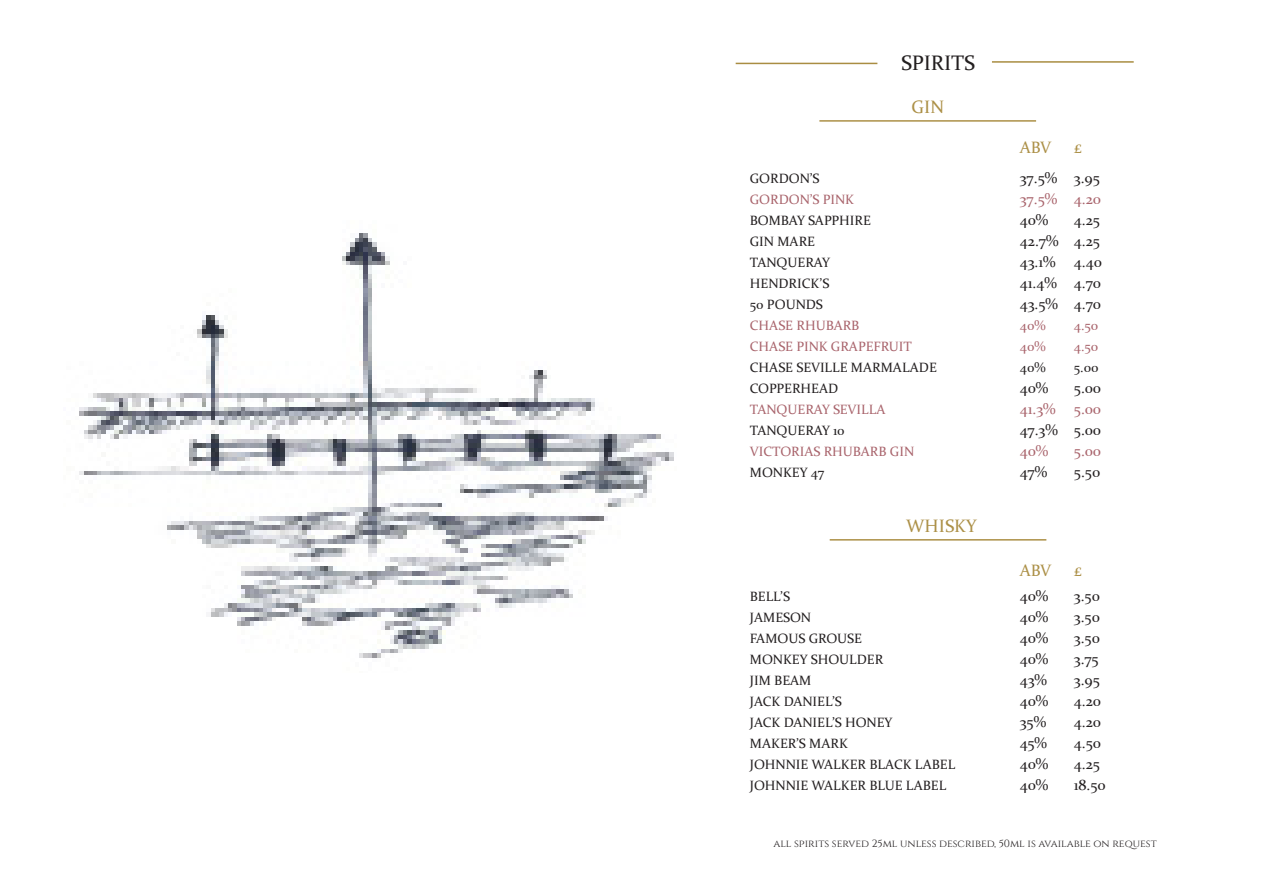
<style>
.page{position:relative;width:1263px;height:893px;background:#fff}
.page>*{position:absolute;margin:0;border:0;box-sizing:border-box;transform-origin:0 0}
.t1{font:21px "Constantia";color:#231f20}
.t2{font:18px "Constantia";color:#ac9047}
.t3{font:16.5px "Constantia";letter-spacing:-.02em;color:#ac9047}
.t4{font:15px "Constantia";color:#231f20}
.t5{font:15px "Constantia";color:#a9646c}
.t6{font:13.5px "Constantia";color:#231f20}
.t7{font:13.5px "Constantia";color:#a9646c}
.t8{font:10.5px "Cinzel";color:#231f20}
</style>
<div class="page">
<hr style="left:992px;top:61px;width:142px;height:2px;background:#a98d42">
<hr style="left:736px;top:63px;width:141px;height:1px;background:#a98d42">
<hr style="left:830px;top:539px;width:216px;height:2px;background:#ac9047">
<hr style="left:819px;top:120px;width:217px;height:2px;background:#ac9047">
<img style="left:79px;top:233px;width:595px;height:425px">
<p class="t1" style="left:901px;top:48px;width:75px">SPIRITS</p>
<p class="t2" style="left:912px;top:95px;width:34px">GIN</p>
<p class="t3" style="left:1020px;top:136px;width:33px">ABV</p>
<p class="t3" style="left:1074px;top:136px;width:9px">£</p>
<p class="t6" style="left:750px;top:169px;width:71px">GORDON’S</p>
<p class="t4" style="left:1020px;top:167px;width:81px">37.5% 3.95</p>
<p class="t7" style="left:750px;top:190px;width:106px">GORDON’S PINK</p>
<p class="t5" style="left:1020px;top:188px;width:83px">37.5% 4.20</p>
<p class="t6" style="left:750px;top:211px;width:123px">BOMBAY SAPPHIRE</p>
<p class="t4" style="left:1020px;top:209px;width:30px">40%</p>
<p class="t4" style="left:1074px;top:209px;width:27px">4.25</p>
<p class="t6" style="left:750px;top:232px;width:67px">GIN MARE</p>
<p class="t4" style="left:1020px;top:230px;width:81px">42.7% 4.25</p>
<p class="t6" style="left:750px;top:253px;width:82px">TANQUERAY</p>
<p class="t4" style="left:1020px;top:251px;width:83px">43.1% 4.40</p>
<p class="t6" style="left:750px;top:274px;width:81px">HENDRICK’S</p>
<p class="t4" style="left:1020px;top:272px;width:82px">41.4% 4.70</p>
<p class="t6" style="left:750px;top:295px;width:74px">50 POUNDS</p>
<p class="t4" style="left:1020px;top:293px;width:82px">43.5% 4.70</p>
<p class="t7" style="left:750px;top:316px;width:111px">CHASE RHUBARB</p>
<p class="t7" style="left:1020px;top:316px;width:27px">40%</p>
<p class="t7" style="left:1074px;top:316px;width:26px">4.50</p>
<p class="t7" style="left:750px;top:337px;width:163px">CHASE PINK GRAPEFRUIT</p>
<p class="t7" style="left:1020px;top:337px;width:27px">40%</p>
<p class="t7" style="left:1074px;top:337px;width:26px">4.50</p>
<p class="t6" style="left:750px;top:358px;width:189px">CHASE SEVILLE MARMALADE</p>
<p class="t6" style="left:1020px;top:358px;width:27px">40%</p>
<p class="t6" style="left:1074px;top:358px;width:26px">5.00</p>
<p class="t6" style="left:750px;top:379px;width:90px">COPPERHEAD</p>
<p class="t4" style="left:1020px;top:377px;width:30px">40%</p>
<p class="t4" style="left:1074px;top:377px;width:29px">5.00</p>
<p class="t7" style="left:750px;top:400px;width:137px">TANQUERAY SEVILLA</p>
<p class="t5" style="left:1020px;top:398px;width:83px">41.3% 5.00</p>
<p class="t6" style="left:750px;top:421px;width:96px">TANQUERAY 10</p>
<p class="t4" style="left:1020px;top:419px;width:83px">47.3% 5.00</p>
<p class="t7" style="left:750px;top:442px;width:166px">VICTORIAS RHUBARB GIN</p>
<p class="t5" style="left:1020px;top:440px;width:30px">40%</p>
<p class="t5" style="left:1074px;top:440px;width:29px">5.00</p>
<p class="t6" style="left:750px;top:463px;width:76px">MONKEY 47</p>
<p class="t4" style="left:1020px;top:461px;width:29px">47%</p>
<p class="t4" style="left:1074px;top:461px;width:28px">5.50</p>
<p class="t2" style="left:906px;top:514px;width:72px">WHISKY</p>
<p class="t3" style="left:1020px;top:559px;width:33px">ABV</p>
<p class="t3" style="left:1074px;top:559px;width:9px">£</p>
<p class="t6" style="left:750px;top:587px;width:42px">BELL’S</p>
<p class="t4" style="left:1020px;top:586px;width:30px">40%</p>
<p class="t4" style="left:1074px;top:586px;width:27px">3.50</p>
<p class="t6" style="left:750px;top:608px;width:63px">JAMESON</p>
<p class="t4" style="left:1020px;top:607px;width:30px">40%</p>
<p class="t4" style="left:1074px;top:607px;width:27px">3.50</p>
<p class="t6" style="left:750px;top:629px;width:114px">FAMOUS GROUSE</p>
<p class="t4" style="left:1020px;top:628px;width:30px">40%</p>
<p class="t4" style="left:1074px;top:628px;width:27px">3.50</p>
<p class="t6" style="left:750px;top:650px;width:135px">MONKEY SHOULDER</p>
<p class="t4" style="left:1020px;top:649px;width:30px">40%</p>
<p class="t4" style="left:1074px;top:649px;width:26px">3.75</p>
<p class="t6" style="left:750px;top:671px;width:63px">JIM BEAM</p>
<p class="t4" style="left:1020px;top:670px;width:28px">43%</p>
<p class="t4" style="left:1074px;top:670px;width:27px">3.95</p>
<p class="t6" style="left:750px;top:692px;width:93px">JACK DANIEL’S</p>
<p class="t4" style="left:1020px;top:691px;width:30px">40%</p>
<p class="t4" style="left:1074px;top:691px;width:29px">4.20</p>
<p class="t6" style="left:750px;top:713px;width:144px">JACK DANIEL’S HONEY</p>
<p class="t4" style="left:1020px;top:712px;width:28px">35%</p>
<p class="t4" style="left:1074px;top:712px;width:29px">4.20</p>
<p class="t6" style="left:750px;top:734px;width:100px">MAKER’S MARK</p>
<p class="t4" style="left:1020px;top:733px;width:29px">45%</p>
<p class="t4" style="left:1074px;top:733px;width:29px">4.50</p>
<p class="t6" style="left:750px;top:755px;width:207px">JOHNNIE WALKER BLACK LABEL</p>
<p class="t4" style="left:1020px;top:754px;width:30px">40%</p>
<p class="t4" style="left:1074px;top:754px;width:27px">4.25</p>
<p class="t6" style="left:750px;top:776px;width:198px">JOHNNIE WALKER BLUE LABEL</p>
<p class="t4" style="left:1020px;top:775px;width:30px">40%</p>
<p class="t4" style="left:1074px;top:775px;width:33px">18.50</p>
<p class="t8" style="left:773px;top:838px;width:385px">ALL SPIRITS SERVED 25ML UNLESS DESCRIBED, 50ML IS AVAILABLE ON REQUEST</p>
</div>
